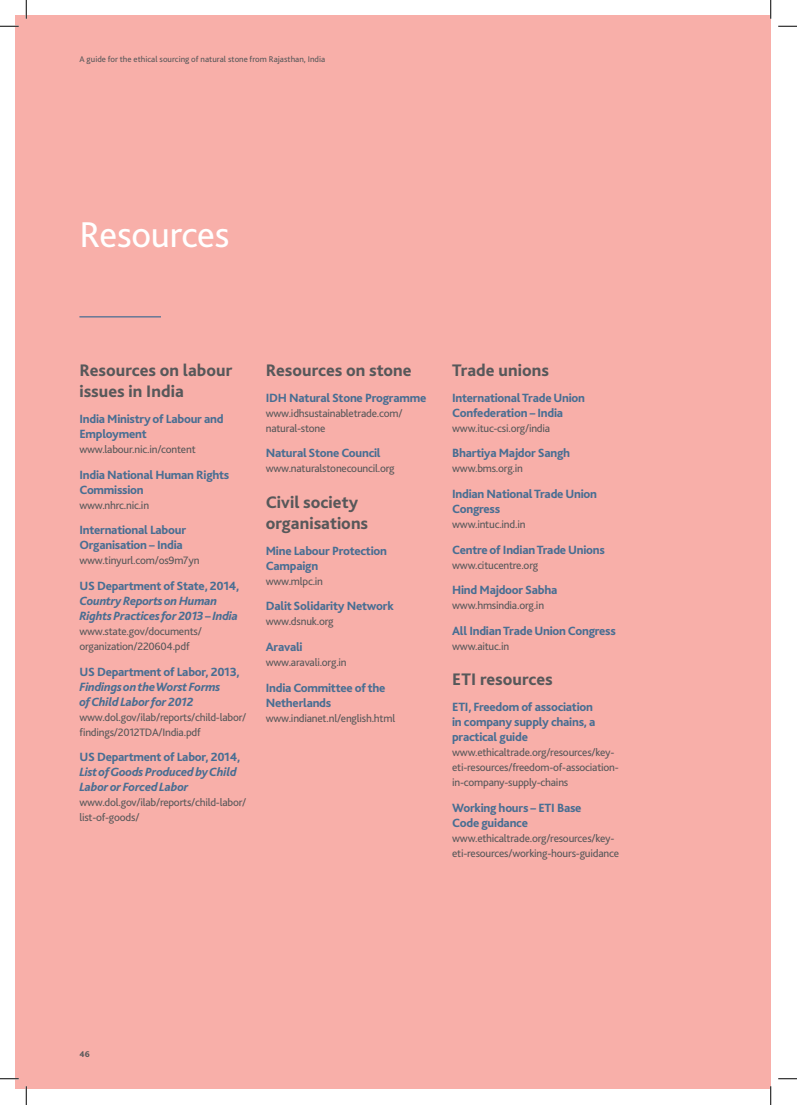
<style>
.page{position:relative;width:797px;height:1105px;background:#fff}
.page>*{position:absolute;margin:0;border:0;box-sizing:border-box;transform-origin:0 0}
.t1{font:37.5px "Bliss 2";letter-spacing:-.01em;color:#fff}
.t2{font:800 17.5px/21.2px "Bliss 2";color:#57585a}
.t3{font:800 12.5px/15px "Bliss 2";letter-spacing:-.02em;color:#486e93}
.t4{font:italic 800 12.5px/15px "Bliss 2";letter-spacing:-.02em;color:#486e93}
.t5{font:11.25px/15px "Bliss 2";letter-spacing:-.02em;color:#57585a}
.t6{font:8.75px "Bliss 2";color:#57585a}
.t7{font:800 8.75px "Bliss 2";color:#57585a}
</style>
<div class="page">
<div style="left:16px;top:16px;width:754px;height:1073px;background:#f8afa9"></div>
<hr style="left:79px;top:316px;width:82px;height:1px;background:#486e93">
<svg style="left:0;top:25px;width:19px;height:2px"></svg>
<svg style="left:778px;top:25px;width:19px;height:2px"></svg>
<svg style="left:0;top:1078px;width:19px;height:1px"></svg>
<svg style="left:778px;top:1078px;width:19px;height:1px"></svg>
<svg style="left:25px;top:0;width:2px;height:19px"></svg>
<svg style="left:25px;top:1086px;width:2px;height:19px"></svg>
<svg style="left:770px;top:0;width:1px;height:19px"></svg>
<svg style="left:770px;top:1086px;width:1px;height:19px"></svg>
<p class="t6" style="left:79px;top:54px;width:247px">A guide for the ethical sourcing of natural stone from Rajasthan, India</p>
<h1 class="t1" style="left:79px;top:211px;width:151px">Resources</h1>
<h2 class="t2" style="left:79px;top:359px;width:154px">Resources on labour issues in India</h2>
<p class="t3" style="left:79px;top:411px;width:146px">India Ministry of Labour and<br>Employment</p>
<p class="t5" style="left:79px;top:442px;width:118px">www.labour.nic.in/content</p>
<p class="t3" style="left:79px;top:467px;width:151px">India National Human Rights<br>Commission</p>
<p class="t5" style="left:79px;top:497px;width:71px">www.nhrc.nic.in</p>
<p class="t3" style="left:79px;top:522px;width:108px">International Labour<br>Organisation – India</p>
<p class="t5" style="left:79px;top:553px;width:121px">www.tinyurl.com/os9m7yn</p>
<p class="t3" style="left:79px;top:578px;width:161px">US Department of State, 2014,</p>
<p class="t4" style="left:79px;top:593px;width:160px">Country Reports on Human<br>Rights Practices for 2013 – India</p>
<p class="t5" style="left:79px;top:623px;width:124px">www.state.gov/documents/ organization/220604.pdf</p>
<p class="t3" style="left:79px;top:664px;width:162px">US Department of Labor, 2013,</p>
<p class="t4" style="left:79px;top:679px;width:142px">Findings on the Worst Forms of Child Labor for 2012</p>
<p class="t5" style="left:79px;top:709px;width:168px">www.dol.gov/ilab/reports/child-labor/ findings/2012TDA/India.pdf</p>
<p class="t3" style="left:79px;top:749px;width:162px">US Department of Labor, 2014,</p>
<p class="t4" style="left:79px;top:764px;width:159px">List of Goods Produced by Child<br>Labor or Forced Labor</p>
<p class="t5" style="left:79px;top:795px;width:168px">www.dol.gov/ilab/reports/child-labor/ list-of-goods/</p>
<h2 class="t2" style="left:266px;top:359px;width:147px">Resources on stone</h2>
<p class="t3" style="left:266px;top:390px;width:162px">IDH Natural Stone Programme</p>
<p class="t5" style="left:266px;top:405px;width:138px">www.idhsustainabletrade.com/ natural-stone</p>
<p class="t3" style="left:266px;top:445px;width:116px">Natural Stone Council</p>
<p class="t5" style="left:266px;top:461px;width:130px">www.naturalstonecouncil.org</p>
<h2 class="t2" style="left:266px;top:491px;width:104px">Civil society organisations</h2>
<p class="t3" style="left:266px;top:543px;width:123px">Mine Labour Protection<br>Campaign</p>
<p class="t5" style="left:266px;top:573px;width:59px">www.mlpc.in</p>
<p class="t3" style="left:266px;top:598px;width:129px">Dalit Solidarity Network</p>
<p class="t5" style="left:266px;top:614px;width:69px">www.dsnuk.org</p>
<p class="t3" style="left:266px;top:639px;width:38px">Aravali</p>
<p class="t5" style="left:266px;top:654px;width:82px">www.aravali.org.in</p>
<p class="t3" style="left:266px;top:680px;width:121px">India Committee of the<br>Netherlands</p>
<p class="t5" style="left:266px;top:710px;width:131px">www.indianet.nl/english.html</p>
<h2 class="t2" style="left:452px;top:359px;width:98px">Trade unions</h2>
<p class="t3" style="left:452px;top:390px;width:134px">International Trade Union<br>Confederation – India</p>
<p class="t5" style="left:452px;top:420px;width:99px">www.ituc-csi.org/india</p>
<p class="t3" style="left:452px;top:445px;width:119px">Bhartiya Majdor Sangh</p>
<p class="t5" style="left:452px;top:461px;width:72px">www.bms.org.in</p>
<p class="t3" style="left:452px;top:486px;width:146px">Indian National Trade Union<br>Congress</p>
<p class="t5" style="left:452px;top:517px;width:75px">www.intuc.ind.in</p>
<p class="t3" style="left:452px;top:542px;width:154px">Centre of Indian Trade Unions</p>
<p class="t5" style="left:452px;top:557px;width:88px">www.citucentre.org</p>
<p class="t3" style="left:452px;top:582px;width:107px">Hind Majdoor Sabha</p>
<p class="t5" style="left:452px;top:598px;width:93px">www.hmsindia.org.in</p>
<p class="t3" style="left:452px;top:623px;width:165px">All Indian Trade Union Congress</p>
<p class="t5" style="left:452px;top:638px;width:59px">www.aituc.in</p>
<h2 class="t2" style="left:452px;top:668px;width:102px">ETI resources</h2>
<p class="t3" style="left:452px;top:699px;width:145px">ETI, Freedom of association in company supply chains, a practical guide</p>
<p class="t5" style="left:452px;top:744px;width:168px">www.ethicaltrade.org/resources/key&shy;eti-resources/freedom-of-association&shy;in-company-supply-chains</p>
<p class="t3" style="left:452px;top:800px;width:131px">Working hours – ETI Base<br>Code guidance</p>
<p class="t5" style="left:452px;top:830px;width:168px">www.ethicaltrade.org/resources/key&shy;eti-resources/working-hours-guidance</p>
<p class="t7" style="left:79px;top:1049px;width:12px">46</p>
</div>
